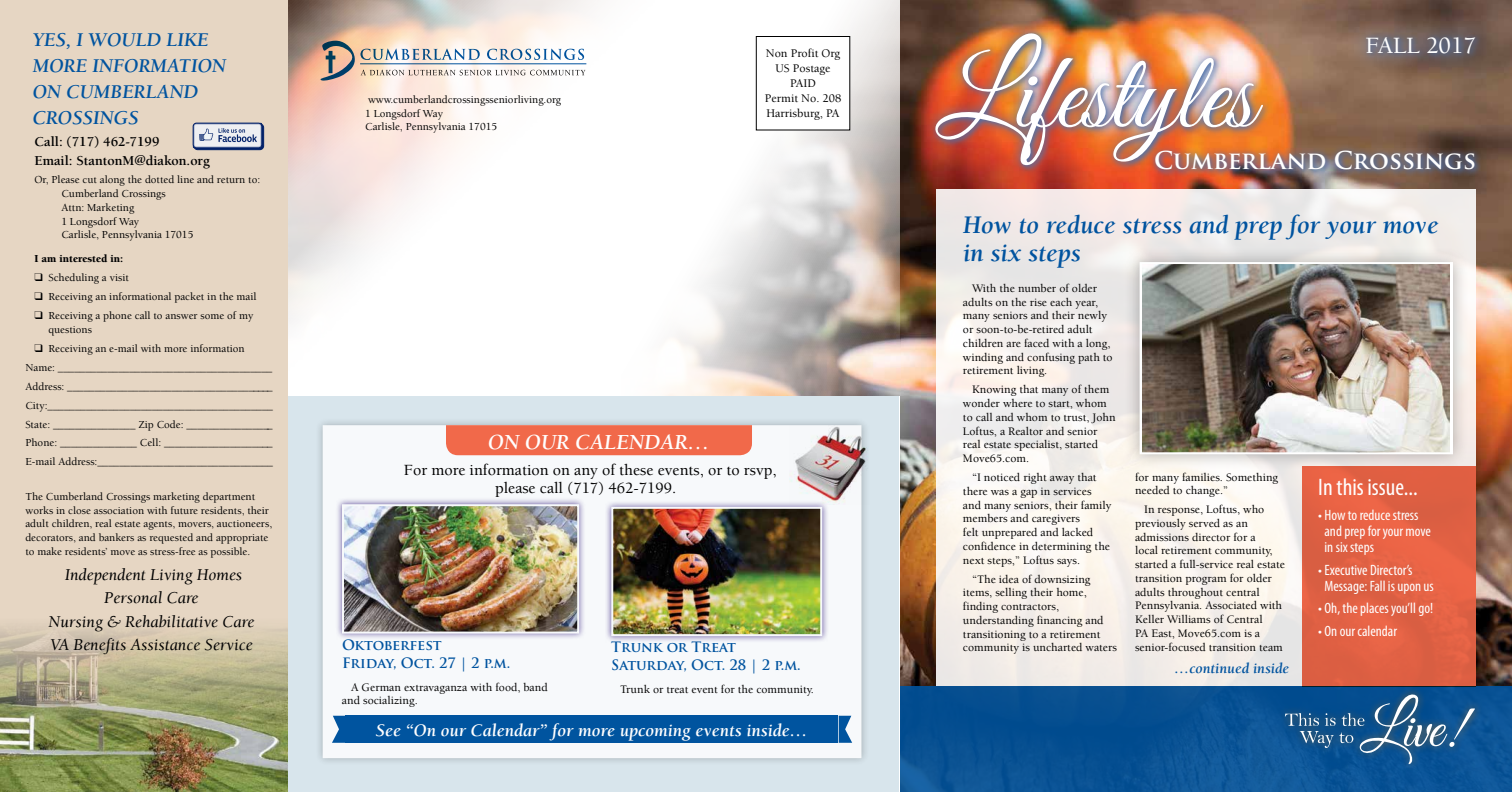
<style>
.page{position:relative;width:1512px;height:792px;background:#fff}
.page>*{position:absolute;margin:0;border:0;box-sizing:border-box;transform-origin:0 0}
.t1{font:110px "Great Vibes";color:#fff}
.t2{font:italic 700 26px/28px "Berkeley Std";color:#00539f}
.t3{font:700 24px "Trajan Pro";color:#fff}
.t4{font:condensed 24px "Myriad Pro";color:#fff}
.t5{font:500 24px "Berkeley Std";color:#fff}
.t6{font:italic 700 22px "Berkeley Std";color:#fff}
.t7{font:italic 700 20px/26px "Berkeley Std";color:#00539f}
.t8{font:italic 700 18px "Berkeley Std";color:#fff}
.t9{font:italic 17px/23.2px "Berkeley Std";color:#000;text-align:center}
.t10{font:500 16px/18px "Berkeley Std";color:#000;text-align:center}
.t11{font:condensed 15px/16px "Myriad Pro";color:#fff}
.t12{font:italic 700 15px "Berkeley Std";color:#00539f}
.t13{font:700 14px/18px "Trajan Pro";color:#00539f}
.t14{font:700 14px/19px "Berkeley Std";color:#000}
.t15{font:500 12px/15px "Berkeley Std";color:#000;text-align:center}
.t16{font:500 11.8px/13.7px "Berkeley Std";color:#000}
.t17{font:500 11px/13.8px "Berkeley Std";color:#000}
.t18{font:900 11px "Berkeley Std";color:#000}
</style>
<div class="page">
<img style="left:900px;top:0;width:612px;height:686px">
<div style="left:900px;top:686px;width:612px;height:106px;background:#085192"></div>
<img style="left:683px;top:0;width:217px;height:396px">
<div style="left:287px;top:396px;width:612px;height:396px;background:#d8e5ec"></div>
<img style="left:288px;top:0;width:395px;height:396px">
<div style="left:0;top:0;width:288px;height:792px;background:#e6d6c3"></div>
<div style="left:314px;top:417px;width:556px;height:349px;background:#000;opacity:.3"></div>
<div style="left:323px;top:425px;width:538px;height:333px;background:#f7f9fb"></div>
<div style="left:446px;top:425px;width:306px;height:30px;background:#f1694a"></div>
<img style="left:923px;top:21px;width:351px;height:156px">
<div style="left:1147px;top:143px;width:335px;height:35px;background:#4e70a8;opacity:.6"></div>
<div style="left:1346px;top:17px;width:148px;height:57px;background:#4e70a8;opacity:.6"></div>
<svg style="left:936px;top:189px;width:540px;height:497px;fill:#f5eee9"></svg>
<div style="left:345px;top:716px;width:493px;height:27px;background:#00549f"></div>
<hr style="left:360px;top:63px;width:226px;height:1px;background:#00539f">
<img style="left:318px;top:40px;width:267px;height:42px">
<img style="left:0;top:626px;width:288px;height:166px">
<div style="left:756px;top:36px;width:94px;height:94px;background:#fff"></div>
<div style="left:756px;top:36px;width:94px;height:94px;border:1px solid #000"></div>
<img style="left:789px;top:425px;width:81px;height:79px">
<div style="left:1124px;top:246px;width:345px;height:224px;background:#000;opacity:.3"></div>
<img style="left:1143px;top:265px;width:307px;height:186px">
<div style="left:1140px;top:262px;width:313px;height:192px;border:2px solid #fff"></div>
<div style="left:335px;top:498px;width:251px;height:142px;background:#48328d;opacity:.75"></div>
<img style="left:345px;top:507px;width:231px;height:124px">
<div style="left:342px;top:504px;width:237px;height:130px;border:2px solid #fff"></div>
<div style="left:605px;top:500px;width:224px;height:142px;background:#48328d;opacity:.75"></div>
<img style="left:614px;top:510px;width:205px;height:123px">
<div style="left:611px;top:507px;width:211px;height:129px;border:2px solid #fff"></div>
<svg style="left:1285px;top:690px;width:190px;height:75px"></svg>
<div style="left:1302px;top:466px;width:174px;height:220px;background:linear-gradient(to right,#e16043,#e36244)"></div>
<svg style="left:193px;top:123px;width:71px;height:27px;background:#a8b2c9"></svg>
<svg style="left:332px;top:716px;width:13px;height:27px"></svg>
<svg style="left:839px;top:716px;width:13px;height:27px"></svg>
<h3 class="t7" style="left:33px;top:27px;width:195px">YES, I WOULD LIKE<br>MORE INFORMATION<br>ON CUMBERLAND<br>CROSSINGS</h3>
<p class="t14" style="left:34px;top:132px;width:177px">Call: (717) 462-7199<br>Email: StantonM@diakon.org</p>
<p class="t17" style="left:61px;top:173px;width:200px;text-indent:-27px">Or, Please cut along the dotted line and return to:<br>Cumberland Crossings<br>Attn: Marketing<br>1 Longsdorf Way<br>Carlisle, Pennsylvania 17015</p>
<p class="t18" style="left:34px;top:253px;width:90px">I am interested in:</p>
<p class="t17" style="left:34px;top:271px;width:96px">❑ Scheduling a visit</p>
<p class="t17" style="left:34px;top:290px;width:224px">❑ Receiving an informational packet in the mail</p>
<p class="t17" style="left:48px;top:309px;width:206px;text-indent:-14px">❑ Receiving a phone call to answer some of my questions</p>
<p class="t17" style="left:25px;top:339px;width:249px;line-height:19px;text-indent:9px">❑ Receiving an e-mail with more information Name: _______________________________________ Address: ______________________________________ City:_________________________________________ State: _______________ Zip Code: ________________ Phone: ______________ Cell: ____________________ E-mail Address:________________________________</p>
<p class="t17" style="left:25px;top:490px;width:248px">The Cumberland Crossings marketing department works in close association with future residents, their adult children, real estate agents, movers, auctioneers, decorators, and bankers as requested and appropriate to make residents’ move as stress-free as possible.</p>
<h3 class="t9" style="left:49px;top:564px;width:207px">Independent Living Homes<br>Personal Care<br>Nursing &amp; Rehabilitative Care<br>VA Benefits Assistance Service</h3>
<p class="t17" style="left:365px;top:93px;width:198px">www.cumberlandcrossingsseniorliving.org<br>1 Longsdorf Way<br>Carlisle, Pennsylvania 17015</p>
<p class="t15" style="left:765px;top:46px;width:78px">Non Profit Org<br>US Postage<br>PAID<br>Permit No. 208<br>Harrisburg, PA</p>
<h3 class="t6" style="left:488px;top:430px;width:223px">ON OUR CALENDAR…</h3>
<h3 class="t10" style="left:404px;top:462px;width:374px">For more information on any of these events, or to rsvp, please call (717) 462-7199.</h3>
<p class="t13" style="left:342px;top:636px;width:170px">Oktoberfest<br>Friday, Oct. 27 | 2 p.m.</p>
<p class="t16" style="left:342px;top:680px;width:207px;text-indent:9px">A German extravaganza with food, band and socializing.</p>
<h3 class="t8" style="left:376px;top:720px;width:434px">See “On our Calendar” for more upcoming events inside…</h3>
<p class="t13" style="left:611px;top:638px;width:191px">Trunk or Treat<br>Saturday, Oct. 28 | 2 p.m.</p>
<p class="t16" style="left:620px;top:682px;width:195px">Trunk or treat event for the community.</p>
<h1 class="t1" style="left:936px;top:33px;width:320px">Lifestyles</h1>
<h3 class="t5" style="left:1365px;top:33px;width:112px">FALL 2017</h3>
<h3 class="t3" style="left:1154px;top:146px;width:323px">Cumberland Crossings</h3>
<h2 class="t2" style="left:963px;top:212px;width:477px">How to reduce stress and prep for your move in six steps</h2>
<p class="t16" style="left:963px;top:282px;width:151px;text-indent:9px">With the number of older adults on the rise each year, many seniors and their newly or soon-to-be-retired adult children are faced with a long, winding and confusing path to retirement living.</p>
<p class="t16" style="left:963px;top:383px;width:154px;text-indent:9px">Knowing that many of them wonder where to start, whom to call and whom to trust, John<br>Loftus, a Realtor and senior real estate specialist, started<br>Move65.com.</p>
<p class="t16" style="left:963px;top:471px;width:150px;text-indent:9px">“I noticed right away that there was a gap in services and many seniors, their family members and caregivers<br>felt unprepared and lacked confidence in determining the next steps,” Loftus says.</p>
<p class="t16" style="left:963px;top:572px;width:156px;text-indent:9px">“The idea of downsizing items, selling their home, finding contractors, understanding financing and transitioning to a retirement community is uncharted waters</p>
<p class="t16" style="left:1135px;top:470px;width:145px">for many families. Something needed to change.”</p>
<p class="t16" style="left:1135px;top:503px;width:151px;text-indent:9px">In response, Loftus, who previously served as an admissions director for a<br>local retirement community, started a full-service real estate transition program for older adults throughout central<br>Pennsylvania. Associated with<br>Keller Williams of Central<br>PA East, Move65.com is a senior-focused transition team</p>
<p class="t12" style="left:1174px;top:660px;width:116px">…continued inside</p>
<h3 class="t4" style="left:1318px;top:473px;width:101px">In this issue...</h3>
<p class="t11" style="left:1325px;top:507px;width:108px;text-indent:-6px">• How to reduce stress and prep for your move in six steps</p>
<p class="t11" style="left:1325px;top:562px;width:111px;text-indent:-6px">• Executive Director’s<br>Message: Fall is upon us</p>
<p class="t11" style="left:1318px;top:600px;width:116px">• Oh, the places you’ll go!</p>
<p class="t11" style="left:1318px;top:623px;width:80px">• On our calendar</p>
</div>
